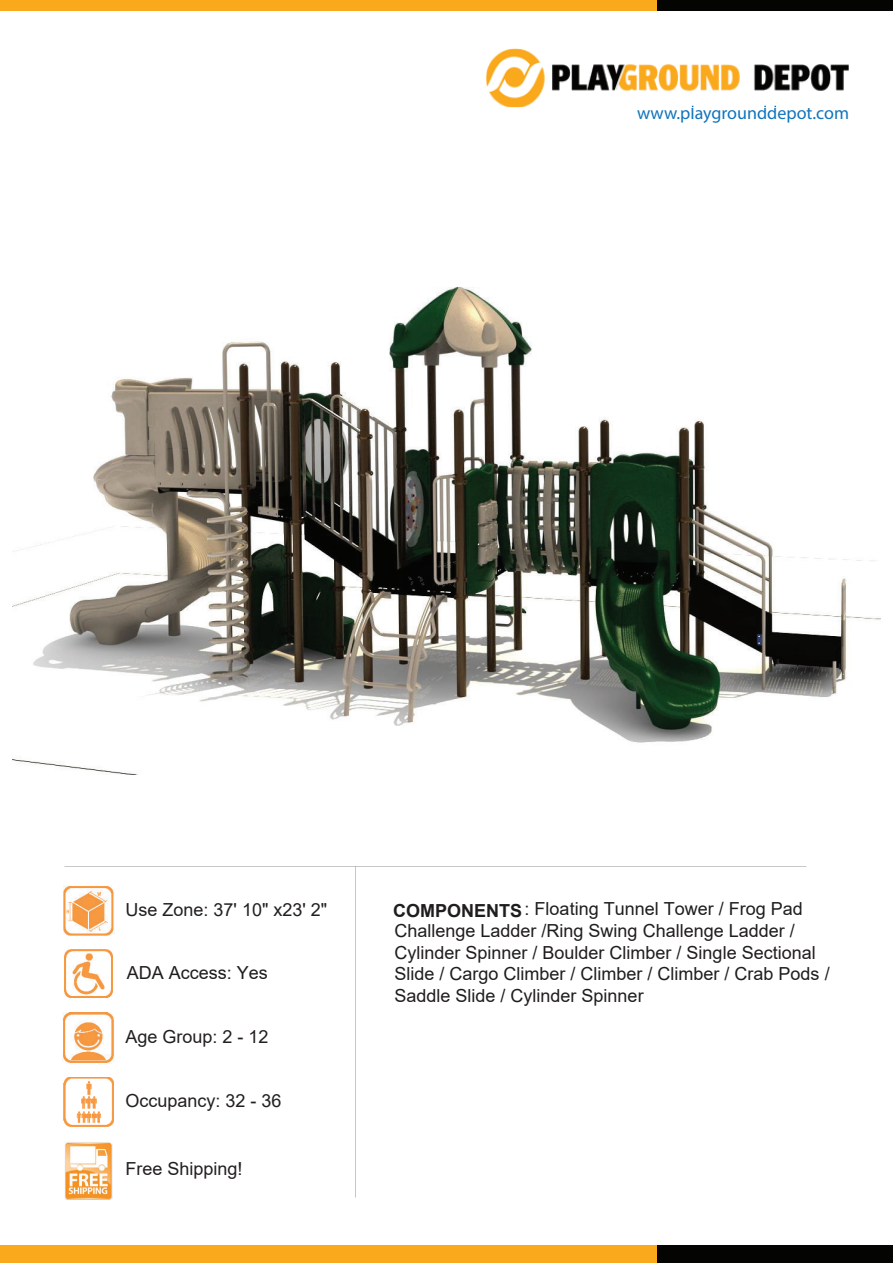
<style>
.page{position:relative;width:893px;height:1263px;background:#fff}
.page>*{position:absolute;margin:0;border:0;box-sizing:border-box;transform-origin:0 0}
.t1{font:18px/21.6px "Arial";color:#201d1e}
.t2{font:18px "Arial";color:#231f20}
.t3{font:18px "Myriad Pro";color:#1074bc}
.s1{font-weight:700}
</style>
<div class="page">
<img style="left:486px;top:49px;width:363px;height:58px">
<img style="left:637px;top:106px;width:211px;height:1px">
<img style="left:692px;top:106px;width:84px;height:1px">
<div style="left:0;top:0;width:674px;height:11px;background:#f9a91b"></div>
<div style="left:658px;top:0;width:235px;height:11px;background:#040503"></div>
<div style="left:0;top:1245px;width:674px;height:18px;background:#f9a91b"></div>
<div style="left:658px;top:1245px;width:235px;height:18px;background:#040503"></div>
<img style="left:63px;top:886px;width:51px;height:50px">
<img style="left:63px;top:1012px;width:51px;height:51px">
<img style="left:64px;top:1077px;width:50px;height:50px">
<img style="left:65px;top:1142px;width:48px;height:57px">
<img style="left:65px;top:950px;width:48px;height:48px">
<img style="left:13px;top:287px;width:867px;height:488px">
<p class="t3" style="left:637px;top:101px;width:213px">www.playgrounddepot.com</p>
<p class="t2" style="left:125px;top:897px;width:203px">Use Zone: 37' 10" x23' 2"</p>
<p class="t1" style="left:127px;top:961px;width:143px">ADA Access: Yes</p>
<p class="t2" style="left:125px;top:1024px;width:145px">Age Group: 2 - 12</p>
<p class="t2" style="left:125px;top:1088px;width:158px">Occupancy: 32 - 36</p>
<p class="t2" style="left:125px;top:1156px;width:119px">Free Shipping!</p>
<p class="t1" style="left:393px;top:898px;width:438px"><span class="s1">COMPONENTS</span>: Floating Tunnel Tower / Frog Pad Challenge Ladder /Ring Swing Challenge Ladder / Cylinder Spinner / Boulder Climber / Single Sectional Slide / Cargo Climber / Climber / Climber / Crab Pods / Saddle Slide / Cylinder Spinner</p>
</div>
